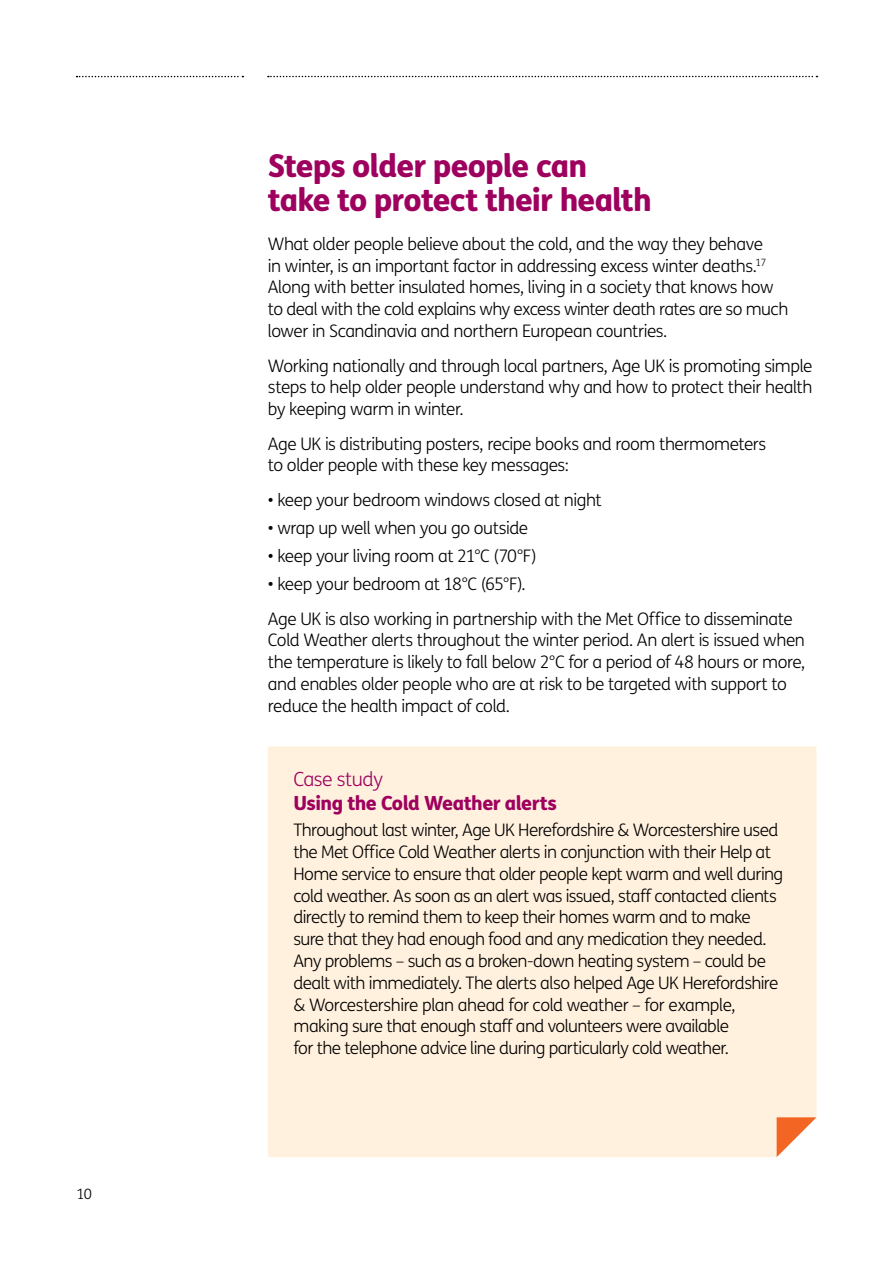
<style>
.page{position:relative;width:893px;height:1263px;background:#fff}
.page>*{position:absolute;margin:0;border:0;box-sizing:border-box;transform-origin:0 0}
.t1{font:800 31.5px/34.5px "FS Me";letter-spacing:-.03em;color:#9e005e}
.t2{font:800 19.5px "FS Me";letter-spacing:-.025em;color:#9e005e}
.t3{font:300 19.5px "FS Me";letter-spacing:-.035em;color:#9e005e}
.t4{font:300 17.25px/21.8px "FS Me";letter-spacing:-.03em;color:#000}
.t5{font:300 14.25px "FS Me";color:#000}
</style>
<div class="page">
<svg style="left:77px;top:76px;width:166px;height:1px"></svg>
<svg style="left:268px;top:76px;width:549px;height:1px"></svg>
<div style="left:268px;top:746px;width:548px;height:411px;background:#fff1de"></div>
<svg style="left:777px;top:1117px;width:39px;height:40px"></svg>
<p class="t5" style="left:77px;top:1184px;width:17px">10</p>
<h1 class="t1" style="left:268px;top:147px;width:385px">Steps older people can take to protect their health</h1>
<p class="t4" style="left:268px;top:233px;width:522px">What older people believe about the cold, and the way they behave<br>in winter, is an important factor in addressing excess winter deaths.<sup>17<br></sup>Along with better insulated homes, living in a society that knows how to deal with the cold explains why excess winter death rates are so much lower in Scandinavia and northern European countries.</p>
<p class="t4" style="left:268px;top:354px;width:546px;text-align:justify">Working nationally and through local partners, Age UK is promoting simple steps to help older people understand why and how to protect their health by keeping warm in winter.</p>
<p class="t4" style="left:268px;top:432px;width:500px">Age UK is distributing posters, recipe books and room thermometers to older people with these key messages:</p>
<p class="t4" style="left:268px;top:488px;width:335px">• keep your bedroom windows closed at night</p>
<p class="t4" style="left:268px;top:516px;width:262px">• wrap up well when you go outside</p>
<p class="t4" style="left:268px;top:545px;width:270px">• keep your living room at 21°C (70°F)</p>
<p class="t4" style="left:268px;top:566px;width:526px;line-height:34.5px">• keep your bedroom at 18°C (65°F).<br>Age UK is also working in partnership with the Met Office to disseminate</p>
<p class="t4" style="left:268px;top:629px;width:539px">Cold Weather alerts throughout the winter period. An alert is issued when the temperature is likely to fall below 2°C for a period of 48 hours or more, and enables older people who are at risk to be targeted with support to reduce the health impact of cold.</p>
<p class="t3" style="left:293px;top:766px;width:91px">Case study</p>
<p class="t2" style="left:293px;top:788px;width:265px">Using the Cold Weather alerts</p>
<p class="t4" style="left:293px;top:819px;width:491px">Throughout last winter, Age UK Herefordshire &amp; Worcestershire used the Met Office Cold Weather alerts in conjunction with their Help at Home service to ensure that older people kept warm and well during cold weather. As soon as an alert was issued, staff contacted clients directly to remind them to keep their homes warm and to make sure that they had enough food and any medication they needed.<br>Any problems – such as a broken-down heating system – could be dealt with immediately. The alerts also helped Age UK Herefordshire &amp; Worcestershire plan ahead for cold weather – for example, making sure that enough staff and volunteers were available<br>for the telephone advice line during particularly cold weather.</p>
</div>
